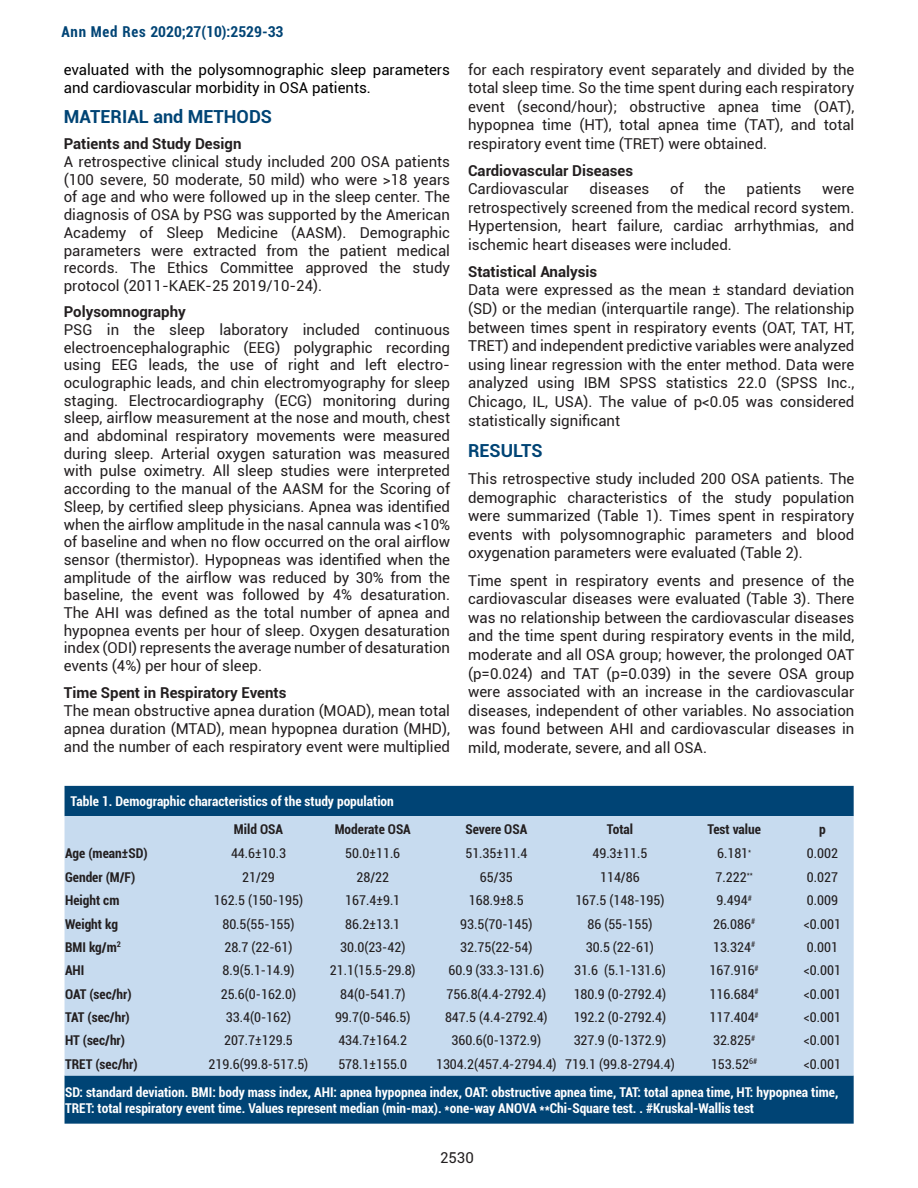
<style>
.page{position:relative;width:918px;height:1188px;background:#fff}
.page>*{position:absolute;margin:0;border:0;box-sizing:border-box;transform-origin:0 0}
.t1{font:700 18px "Roboto";color:#004475}
.t2{font:15px/17.7px "Roboto";color:#231f20;text-align:justify}
.t3{font:700 15px "Roboto";color:#231f20}
.t4{font:15px/17.7px "Roboto";color:#000}
.t5{font:700 condensed 15px "Roboto";color:#004475}
.t6{font:condensed 13.5px "Roboto";color:#231f20}
.t7{font:700 condensed 13.5px/16.2px "Roboto";color:#fff}
.t8{font:700 condensed 13.5px "Roboto";color:#231f20}
</style>
<div class="page">
<div style="left:65px;top:786px;width:789px;height:338px;background:#004475"></div>
<div style="left:65px;top:816px;width:789px;height:260px;background:#c7dbef"></div>
<p class="t5" style="left:61px;top:21px;width:224px">Ann Med Res 2020;27(10):2529-33</p>
<p class="t4" style="left:64px;top:60px;width:388px">evaluated with the polysomnographic sleep parameters and cardiovascular morbidity in OSA patients.</p>
<p class="t1" style="left:64px;top:104px;width:210px">MATERIAL and METHODS</p>
<p class="t3" style="left:64px;top:133px;width:179px">Patients and Study Design</p>
<p class="t2" style="left:64px;top:152px;width:388px">A retrospective clinical study included 200 OSA patients (100 severe, 50 moderate, 50 mild) who were &gt;18 years of age and who were followed up in the sleep center. The diagnosis of OSA by PSG was supported by the American Academy of Sleep Medicine (AASM). Demographic parameters were extracted from the patient medical records. The Ethics Committee approved the study protocol (2011-KAEK-25 2019/10-24).</p>
<p class="t3" style="left:64px;top:301px;width:124px">Polysomnography</p>
<p class="t2" style="left:64px;top:320px;width:388px">PSG in the sleep laboratory included continuous electroencephalographic (EEG) polygraphic recording using EEG leads, the use of right and left electro&shy;oculographic leads, and chin electromyography for sleep staging. Electrocardiography (ECG) monitoring during sleep, airflow measurement at the nose and mouth, chest and abdominal respiratory movements were measured during sleep. Arterial oxygen saturation was measured with pulse oximetry. All sleep studies were interpreted according to the manual of the AASM for the Scoring of Sleep, by certified sleep physicians. Apnea was identified when the airflow amplitude in the nasal cannula was &lt;10% of baseline and when no flow occurred on the oral airflow sensor (thermistor). Hypopneas was identified when the amplitude of the airflow was reduced by 30% from the baseline, the event was followed by 4% desaturation.<br>The AHI was defined as the total number of apnea and hypopnea events per hour of sleep. Oxygen desaturation index (ODI) represents the average number of desaturation events (4%) per hour of sleep.</p>
<p class="t3" style="left:64px;top:682px;width:224px">Time Spent in Respiratory Events</p>
<p class="t2" style="left:64px;top:701px;width:388px">The mean obstructive apnea duration (MOAD), mean total apnea duration (MTAD), mean hypopnea duration (MHD), and the number of each respiratory event were multiplied</p>
<p class="t2" style="left:468px;top:60px;width:388px;line-height:18.5px">for each respiratory event separately and divided by the total sleep time. So the time spent during each respiratory event (second/hour); obstructive apnea time (OAT), hypopnea time (HT), total apnea time (TAT), and total respiratory event time (TRET) were obtained.</p>
<p class="t3" style="left:468px;top:160px;width:167px">Cardiovascular Diseases</p>
<p class="t2" style="left:468px;top:180px;width:102px">Cardiovascular</p>
<p class="t2" style="left:590px;top:180px;width:61px">diseases</p>
<p class="t2" style="left:670px;top:180px;width:15px">of</p>
<p class="t2" style="left:704px;top:180px;width:23px">the</p>
<p class="t2" style="left:747px;top:180px;width:56px">patients</p>
<p class="t2" style="left:468px;top:179px;width:388px;line-height:18.5px;text-indent:354px">were retrospectively screened from the medical record system.<br>Hypertension, heart failure, cardiac arrhythmias, and ischemic heart diseases were included.</p>
<p class="t3" style="left:468px;top:261px;width:131px">Statistical Analysis</p>
<p class="t2" style="left:468px;top:280px;width:388px;line-height:18.6px">Data were expressed as the mean ± standard deviation (SD) or the median (interquartile range). The relationship between times spent in respiratory events (OAT, TAT, HT, TRET) and independent predictive variables were analyzed using linear regression with the enter method. Data were analyzed using IBM SPSS statistics 22.0 (SPSS Inc., Chicago, IL, USA). The value of p&lt;0.05 was considered statistically significant</p>
<p class="t1" style="left:468px;top:438px;width:76px">RESULTS</p>
<p class="t2" style="left:468px;top:469px;width:388px;line-height:18.6px">This retrospective study included 200 OSA patients. The demographic characteristics of the study population were summarized (Table 1). Times spent in respiratory events with polysomnographic parameters and blood oxygenation parameters were evaluated (Table 2).</p>
<p class="t2" style="left:468px;top:570px;width:388px;line-height:18.6px">Time spent in respiratory events and presence of the cardiovascular diseases were evaluated (Table 3). There was no relationship between the cardiovascular diseases and the time spent during respiratory events in the mild, moderate and all OSA group; however, the prolonged OAT (p=0.024) and TAT (p=0.039) in the severe OSA group were associated with an increase in the cardiovascular diseases, independent of other variables. No association was found between AHI and cardiovascular diseases in mild, moderate, severe, and all OSA.</p>
<p class="t7" style="left:71px;top:792px;width:325px">Table 1. Demographic characteristics of the study population</p>
<p class="t8" style="left:234px;top:820px;width:51px">Mild OSA</p>
<p class="t8" style="left:335px;top:820px;width:78px">Moderate OSA</p>
<p class="t8" style="left:465px;top:820px;width:63px">Severe OSA</p>
<p class="t8" style="left:607px;top:820px;width:28px">Total</p>
<p class="t8" style="left:707px;top:820px;width:55px">Test value</p>
<p class="t8" style="left:819px;top:820px;width:8px">p</p>
<p class="t8" style="left:65px;top:844px;width:84px">Age (mean±SD)</p>
<p class="t6" style="left:231px;top:844px;width:56px">44.6±10.3</p>
<p class="t6" style="left:345px;top:844px;width:56px">50.0±11.6</p>
<p class="t6" style="left:465px;top:844px;width:63px">51.35±11.4</p>
<p class="t6" style="left:592px;top:844px;width:56px">49.3±11.5</p>
<p class="t6" style="left:717px;top:844px;width:36px">6.181<sup>*</sup></p>
<p class="t6" style="left:807px;top:844px;width:33px">0.002</p>
<p class="t8" style="left:65px;top:868px;width:72px">Gender (M/F)</p>
<p class="t6" style="left:242px;top:868px;width:34px">21/29</p>
<p class="t6" style="left:356px;top:868px;width:34px">28/22</p>
<p class="t6" style="left:480px;top:868px;width:34px">65/35</p>
<p class="t6" style="left:600px;top:868px;width:41px">114/86</p>
<p class="t6" style="left:716px;top:868px;width:39px">7.222<sup>**</sup></p>
<p class="t6" style="left:807px;top:868px;width:33px">0.027</p>
<p class="t8" style="left:65px;top:891px;width:56px">Height cm</p>
<p class="t6" style="left:214px;top:891px;width:91px">162.5 (150-195)</p>
<p class="t6" style="left:345px;top:891px;width:56px">167.4±9.1</p>
<p class="t6" style="left:469px;top:891px;width:56px">168.9±8.5</p>
<p class="t6" style="left:575px;top:891px;width:91px">167.5 (148-195)</p>
<p class="t6" style="left:717px;top:891px;width:37px">9.494<sup>#</sup></p>
<p class="t6" style="left:807px;top:891px;width:33px">0.009</p>
<p class="t8" style="left:65px;top:914px;width:54px">Weight kg</p>
<p class="t6" style="left:222px;top:914px;width:74px">80.5(55-155)</p>
<p class="t6" style="left:345px;top:914px;width:56px">86.2±13.1</p>
<p class="t6" style="left:460px;top:914px;width:74px">93.5(70-145)</p>
<p class="t6" style="left:587px;top:914px;width:66px">86 (55-155)</p>
<p class="t6" style="left:713px;top:914px;width:44px">26.086<sup>#</sup></p>
<p class="t6" style="left:804px;top:914px;width:39px">&lt;0.001</p>
<p class="t8" style="left:65px;top:938px;width:57px">BMI kg/m<sup>2</sup></p>
<p class="t6" style="left:224px;top:938px;width:70px">28.7 (22-61)</p>
<p class="t6" style="left:340px;top:938px;width:67px">30.0(23-42)</p>
<p class="t6" style="left:460px;top:938px;width:74px">32.75(22-54)</p>
<p class="t6" style="left:586px;top:938px;width:70px">30.5 (22-61)</p>
<p class="t6" style="left:713px;top:938px;width:44px">13.324<sup>#</sup></p>
<p class="t6" style="left:807px;top:938px;width:33px">0.001</p>
<p class="t8" style="left:65px;top:961px;width:21px">AHI</p>
<p class="t6" style="left:223px;top:961px;width:73px">8.9(5.1-14.9)</p>
<p class="t6" style="left:330px;top:961px;width:87px">21.1(15.5-29.8)</p>
<p class="t6" style="left:448px;top:961px;width:97px">60.9 (33.3-131.6)</p>
<p class="t6" style="left:574px;top:961px;width:93px">31.6 (5.1-131.6)</p>
<p class="t6" style="left:710px;top:961px;width:51px">167.916<sup>#</sup></p>
<p class="t6" style="left:804px;top:961px;width:39px">&lt;0.001</p>
<p class="t8" style="left:65px;top:984px;width:68px">OAT (sec/hr)</p>
<p class="t6" style="left:221px;top:985px;width:77px">25.6(0-162.0)</p>
<p class="t6" style="left:340px;top:985px;width:67px">84(0-541.7)</p>
<p class="t6" style="left:446px;top:985px;width:101px">756.8(4.4-2792.4)</p>
<p class="t6" style="left:574px;top:985px;width:94px">180.9 (0-2792.4)</p>
<p class="t6" style="left:710px;top:985px;width:51px">116.684<sup>#</sup></p>
<p class="t6" style="left:804px;top:985px;width:39px">&lt;0.001</p>
<p class="t8" style="left:65px;top:1008px;width:66px">TAT (sec/hr)</p>
<p class="t6" style="left:226px;top:1008px;width:67px">33.4(0-162)</p>
<p class="t6" style="left:335px;top:1008px;width:77px">99.7(0-546.5)</p>
<p class="t6" style="left:445px;top:1008px;width:104px">847.5 (4.4-2792.4)</p>
<p class="t6" style="left:574px;top:1008px;width:94px">192.2 (0-2792.4)</p>
<p class="t6" style="left:710px;top:1008px;width:51px">117.404<sup>#</sup></p>
<p class="t6" style="left:804px;top:1008px;width:39px">&lt;0.001</p>
<p class="t8" style="left:65px;top:1031px;width:61px">HT (sec/hr)</p>
<p class="t6" style="left:224px;top:1031px;width:70px">207.7±129.5</p>
<p class="t6" style="left:338px;top:1031px;width:70px">434.7±164.2</p>
<p class="t6" style="left:452px;top:1031px;width:91px">360.6(0-1372.9)</p>
<p class="t6" style="left:574px;top:1031px;width:94px">327.9 (0-1372.9)</p>
<p class="t6" style="left:713px;top:1031px;width:44px">32.825<sup>#</sup></p>
<p class="t6" style="left:804px;top:1031px;width:39px">&lt;0.001</p>
<p class="t8" style="left:65px;top:1055px;width:74px">TRET (sec/hr)</p>
<p class="t6" style="left:209px;top:1055px;width:101px">219.6(99.8-517.5)</p>
<p class="t6" style="left:338px;top:1055px;width:70px">578.1±155.0</p>
<p class="t6" style="left:436px;top:1055px;width:240px">1304.2(457.4-2794.4) 719.1 (99.8-2794.4)</p>
<p class="t6" style="left:711px;top:1055px;width:48px">153.52<sup>6#</sup></p>
<p class="t6" style="left:804px;top:1055px;width:39px">&lt;0.001</p>
<p class="t7" style="left:65px;top:1083px;width:775px">SD: standard deviation. BMI: body mass index, AHI: apnea hypopnea index, OAT: obstructive apnea time, TAT: total apnea time, HT: hypopnea time,<br>TRET: total respiratory event time. Values represent median (min-max). *one-way ANOVA **Chi-Square test. . #Kruskal-Wallis test</p>
<p class="t2" style="left:440px;top:1148px;width:35px">2530</p>
</div>
